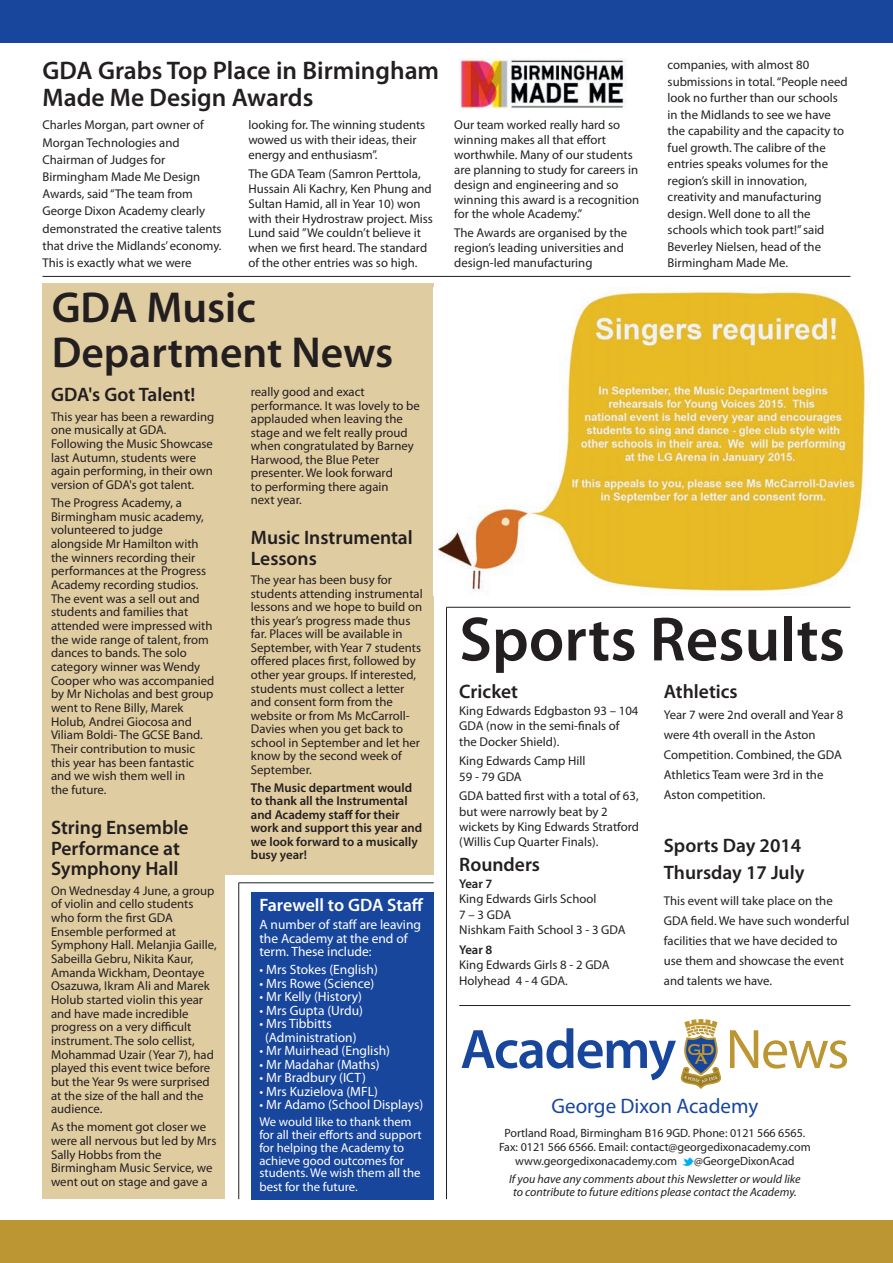
<style>
.page{position:relative;width:893px;height:1263px;background:#fff}
.page>*{position:absolute;margin:0;border:0;box-sizing:border-box;transform-origin:0 0}
.t1{font:600 63px "Myriad Pro";color:#231f20}
.t2{font:600 55.95px "Myriad Pro";letter-spacing:-.025em;color:#18469d}
.t3{font:600 43.5px/44.8px "Myriad Pro";color:#231f20}
.t4{font:600 25.5px/27.2px "Myriad Pro";color:#231f20}
.t5{font:21px "Myriad Pro";color:#18469d}
.t6{font:600 19.5px/20.4px "Myriad Pro";color:#231f20}
.t7{font:600 18px "Myriad Pro";letter-spacing:-.005em;color:#fff}
.t8{font:13.5px/13.5px "Myriad Pro";color:#fff}
.t9{font:12.75px/13.6px "Myriad Pro";color:#231f20}
.t10{font:600 12.75px/13.5px "Myriad Pro";color:#231f20}
.t11{font:12.75px/12.9px "Myriad Pro";color:#fff}
.t12{font:12px/13.8px "Myriad Pro";color:#231f20;text-align:center}
.t13{font:italic 12px/13.5px "Myriad Pro";color:#231f20;text-align:center}
.s1{font-weight:400;color:#bb9632}
.s2{color:#00aeef}
</style>
<div class="page">
<svg style="left:681px;top:1019px;width:40px;height:70px"></svg>
<hr style="left:459px;top:1005px;width:391px;height:1px;background:#231f20">
<div style="left:0;top:0;width:893px;height:43px;background:#18469d"></div>
<div style="left:0;top:1220px;width:893px;height:43px;background:#bb9632"></div>
<hr style="left:446px;top:607px;width:1px;height:592px;background:#231f20">
<hr style="left:238px;top:883px;width:1px;height:316px;background:#231f20">
<hr style="left:239px;top:882px;width:195px;height:1px;background:#231f20">
<hr style="left:446px;top:607px;width:404px;height:1px;background:#231f20">
<hr style="left:43px;top:276px;width:807px;height:1px;background:#231f20">
<img style="left:459px;top:58px;width:167px;height:51px">
<div style="left:43px;top:818px;width:182px;height:381px;background:#e0cca1"></div>
<div style="left:43px;top:283px;width:391px;height:591px;background:#e0cca1"></div>
<img style="left:437px;top:291px;width:429px;height:302px">
<div style="left:251px;top:892px;width:183px;height:307px;background:#18469d"></div>
<h3 class="t4" style="left:43px;top:59px;width:398px">GDA Grabs Top Place in Birmingham<br>Made Me Design Awards</h3>
<p class="t9" style="left:43px;top:118px;width:181px;line-height:17.2px">Charles Morgan, part owner of<br>Morgan Technologies and<br>Chairman of Judges for<br>Birmingham Made Me Design<br>Awards, said “The team from<br>George Dixon Academy clearly demonstrated the creative talents that drive the Midlands’ economy.<br>This is exactly what we were</p>
<p class="t9" style="left:248px;top:119px;width:178px;line-height:14.9px">looking for. The winning students wowed us with their ideas, their energy and enthusiasm”.</p>
<p class="t9" style="left:248px;top:167px;width:186px;line-height:14.9px">The GDA Team (Samron Perttola,<br>Hussain Ali Kachry, Ken Phung and<br>Sultan Hamid, all in Year 10) won with their Hydrostraw project. Miss<br>Lund said ”We couldn’t believe it when we first heard. The standard of the other entries was so high.</p>
<h3 class="t3" style="left:52px;top:288px;width:343px">GDA Music<br>Department News</h3>
<h3 class="t6" style="left:51px;top:386px;width:146px">GDA's Got Talent!</h3>
<p class="t9" style="left:51px;top:411px;width:165px">This year has been a rewarding one musically at GDA.<br>Following the Music Showcase last Autumn, students were again performing, in their own version of GDA's got talent.</p>
<p class="t9" style="left:51px;top:497px;width:165px">The Progress Academy, a<br>Birmingham music academy, volunteered to judge alongside Mr Hamilton with the winners recording their performances at the Progress<br>Academy recording studios.<br>The event was a sell out and students and families that attended were impressed with the wide range of talent, from dances to bands. The solo category winner was Wendy<br>Cooper who was accompanied by Mr Nicholas and best group went to Rene Billy, Marek<br>Holub, Andrei Giocosa and<br>Viliam Boldi- The GCSE Band.<br>Their contribution to music this year has been fantastic and we wish them well in<br>the future.</p>
<h3 class="t6" style="left:51px;top:819px;width:139px">String Ensemble<br>Performance at<br>Symphony Hall</h3>
<p class="t9" style="left:51px;top:884px;width:167px">On Wednesday 4 June, a group of violin and cello students who form the first GDA<br>Ensemble performed at<br>Symphony Hall. Melanjia Gaille,<br>Sabeilla Gebru, Nikita Kaur,<br>Amanda Wickham, Deontaye<br>Osazuwa, Ikram Ali and Marek<br>Holub started violin this year and have made incredible progress on a very difficult instrument. The solo cellist,<br>Mohammad Uzair (Year 7), had played this event twice before but the Year 9s were surprised at the size of the hall and the audience.</p>
<p class="t9" style="left:51px;top:1121px;width:167px">As the moment got closer we were all nervous but led by Mrs<br>Sally Hobbs from the<br>Birmingham Music Service, we went out on stage and gave a</p>
<p class="t9" style="left:251px;top:386px;width:170px">really good and exact performance. It was lovely to be applauded when leaving the stage and we felt really proud when congratulated by Barney<br>Harwood, the Blue Peter presenter. We look forward<br>to performing there again<br>next year.</p>
<h3 class="t6" style="left:251px;top:529px;width:163px">Music Instrumental<br>Lessons</h3>
<p class="t9" style="left:251px;top:574px;width:173px">The year has been busy for students attending instrumental lessons and we hope to build on this year’s progress made thus far. Places will be available in<br>September, with Year 7 students offered places first, followed by other year groups. If interested, students must collect a letter and consent form from the website or from Ms McCarroll-<br>Davies when you get back to school in September and let her know by the second week of<br>September.</p>
<p class="t10" style="left:251px;top:781px;width:173px">The Music department would to thank all the Instrumental and Academy staff for their work and support this year and we look forward to a musically busy year!</p>
<h3 class="t7" style="left:259px;top:898px;width:166px">Farewell to GDA Staff</h3>
<p class="t8" style="left:259px;top:919px;width:163px">A number of staff are leaving the Academy at the end of term. These include:</p>
<p class="t8" style="left:259px;top:964px;width:120px">• Mrs Stokes (English)</p>
<p class="t8" style="left:259px;top:977px;width:116px">• Mrs Rowe (Science)</p>
<p class="t8" style="left:259px;top:991px;width:104px">• Mr Kelly (History)</p>
<p class="t8" style="left:259px;top:1004px;width:105px">• Mrs Gupta (Urdu)</p>
<p class="t8" style="left:265px;top:1018px;width:93px;text-indent:-6px">• Mrs Tibbitts (Administration)</p>
<p class="t8" style="left:259px;top:1045px;width:132px">• Mr Muirhead (English)</p>
<p class="t8" style="left:259px;top:1058px;width:122px">• Mr Madahar (Maths)</p>
<p class="t8" style="left:259px;top:1072px;width:108px">• Mr Bradbury (ICT)</p>
<p class="t8" style="left:259px;top:1085px;width:120px">• Mrs Kuzielova (MFL)</p>
<p class="t8" style="left:259px;top:1099px;width:165px">• Mr Adamo (School Displays)</p>
<p class="t11" style="left:259px;top:1117px;width:164px">We would like to thank them for all their efforts and support for helping the Academy to achieve good outcomes for students. We wish them all the best for the future.</p>
<p class="t9" style="left:454px;top:119px;width:186px;line-height:14.9px">Our team worked really hard so winning makes all that effort worthwhile. Many of our students are planning to study for careers in design and engineering and so winning this award is a recognition for the whole Academy.”</p>
<p class="t9" style="left:454px;top:227px;width:174px;line-height:14.9px">The Awards are organised by the region’s leading universities and design-led manufacturing</p>
<p class="t9" style="left:668px;top:58px;width:182px;line-height:16.5px">companies, with almost 80 submissions in total. “People need look no further than our schools in the Midlands to see we have the capability and the capacity to fuel growth. The calibre of the entries speaks volumes for the region’s skill in innovation, creativity and manufacturing design. Well done to all the schools which took part!” said<br>Beverley Nielsen, head of the<br>Birmingham Made Me.</p>
<h1 class="t1" style="left:459px;top:616px;width:387px">Sports Results</h1>
<h3 class="t6" style="left:459px;top:682px;width:60px">Cricket</h3>
<p class="t9" style="left:459px;top:704px;width:181px;line-height:15.5px">King Edwards Edgbaston 93 – 104<br>GDA (now in the semi-finals of the Docker Shield).</p>
<p class="t9" style="left:459px;top:754px;width:128px;line-height:15.5px">King Edwards Camp Hill<br>59 - 79 GDA</p>
<p class="t9" style="left:459px;top:789px;width:181px;line-height:15.5px">GDA batted first with a total of 63, but were narrowly beat by 2 wickets by King Edwards Stratford (Willis Cup Quarter Finals).</p>
<h3 class="t6" style="left:459px;top:856px;width:82px">Rounders</h3>
<p class="t10" style="left:459px;top:878px;width:35px">Year 7</p>
<p class="t9" style="left:459px;top:892px;width:168px;line-height:15.5px">King Edwards Girls School<br>7 – 3 GDA<br>Nishkam Faith School 3 - 3 GDA</p>
<p class="t10" style="left:459px;top:944px;width:35px">Year 8</p>
<p class="t9" style="left:459px;top:958px;width:152px;line-height:15.5px">King Edwards Girls 8 - 2 GDA<br>Holyhead 4 - 4 GDA.</p>
<h3 class="t6" style="left:664px;top:682px;width:75px">Athletics</h3>
<p class="t9" style="left:664px;top:706px;width:181px;line-height:20px">Year 7 were 2nd overall and Year 8 were 4th overall in the Aston<br>Competition. Combined, the GDA<br>Athletics Team were 3rd in the<br>Aston competition.</p>
<h3 class="t6" style="left:664px;top:834px;width:142px;line-height:26.7px">Sports Day 2014<br>Thursday 17 July</h3>
<p class="t9" style="left:664px;top:892px;width:187px;line-height:20px">This event will take place on the<br>GDA field. We have such wonderful facilities that we have decided to use them and showcase the event and talents we have.</p>
<h2 class="t2" style="left:460px;top:1028px;width:390px">Academy <span class="s1">News</span></h2>
<h3 class="t5" style="left:551px;top:1098px;width:208px">George Dixon Academy</h3>
<p class="t12" style="left:499px;top:1127px;width:313px">Portland Road, Birmingham B16 9GD. Phone: 0121 566 6565.<br>Fax: 0121 566 6566. Email: contact@georgedixonacademy.com www.georgedixonacademy.com <span class="s2">▼</span>@GeorgeDixonAcad</p>
<p class="t13" style="left:509px;top:1173px;width:293px">If you have any comments about this Newsletter or would like to contribute to future editions please contact the Academy.</p>
</div>
